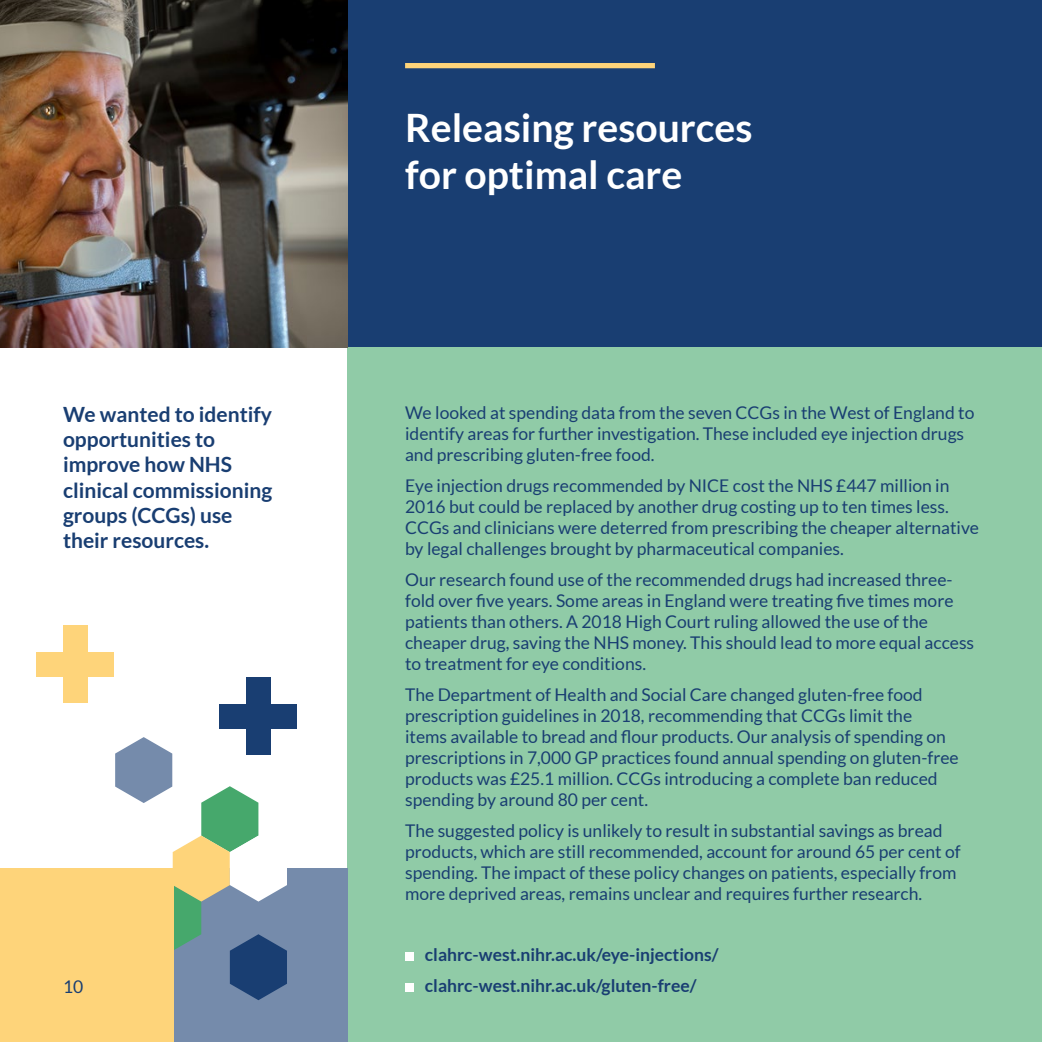
<style>
.page{position:relative;width:1042px;height:1042px;background:#fff}
.page>*{position:absolute;margin:0;border:0;box-sizing:border-box;transform-origin:0 0}
.t1{font:700 39.2px/46.9px "Lato";color:#fff}
.t2{font:700 21px/25.2px "Lato";color:#193e72}
.t3{font:17.5px/21px "Lato";color:#193e72}
.t4{font:700 17.5px "Lato";color:#193e72}
</style>
<div class="page">
<div style="left:347px;top:0;width:695px;height:347px;background:#193e72"></div>
<div style="left:347px;top:347px;width:695px;height:695px;background:#90cba7"></div>
<img style="left:0;top:0;width:347px;height:347px">
<div style="left:405px;top:63px;width:250px;height:5px;background:#fed47a"></div>
<div style="left:405px;top:952px;width:8px;height:9px;background:#fff"></div>
<div style="left:405px;top:983px;width:8px;height:8px;background:#fff"></div>
<div style="left:0;top:868px;width:347px;height:174px;background:#758bab"></div>
<div style="left:0;top:868px;width:174px;height:174px;background:#fed47a"></div>
<svg style="left:115px;top:737px;width:172px;height:263px"></svg>
<div style="left:63px;top:625px;width:24px;height:78px;background:#fed47a"></div>
<div style="left:36px;top:653px;width:78px;height:24px;background:#fed47a"></div>
<div style="left:246px;top:677px;width:24px;height:78px;background:#193e72"></div>
<div style="left:219px;top:704px;width:78px;height:24px;background:#193e72"></div>
<h1 class="t1" style="left:405px;top:104px;width:349px">Releasing resources for optimal care</h1>
<p class="t2" style="left:63px;top:401px;width:211px">We wanted to identify opportunities to improve how NHS clinical commissioning groups (CCGs) use their resources.</p>
<p class="t3" style="left:405px;top:402px;width:571px">We looked at spending data from the seven CCGs in the West of England to identify areas for further investigation. These included eye injection drugs and prescribing gluten-free food.</p>
<p class="t3" style="left:405px;top:475px;width:575px">Eye injection drugs recommended by NICE cost the NHS £447 million in 2016 but could be replaced by another drug costing up to ten times less.<br>CCGs and clinicians were deterred from prescribing the cheaper alternative by legal challenges brought by pharmaceutical companies.</p>
<p class="t3" style="left:405px;top:569px;width:570px">Our research found use of the recommended drugs had increased three&shy;fold over five years. Some areas in England were treating five times more patients than others. A 2018 High Court ruling allowed the use of the cheaper drug, saving the NHS money. This should lead to more equal access to treatment for eye conditions.</p>
<p class="t3" style="left:405px;top:684px;width:555px">The Department of Health and Social Care changed gluten-free food prescription guidelines in 2018, recommending that CCGs limit the<br>items available to bread and flour products. Our analysis of spending on prescriptions in 7,000 GP practices found annual spending on gluten-free products was £25.1 million. CCGs introducing a complete ban reduced spending by around 80 per cent.</p>
<p class="t3" style="left:405px;top:820px;width:557px">The suggested policy is unlikely to result in substantial savings as bread products, which are still recommended, account for around 65 per cent of spending. The impact of these policy changes on patients, especially from more deprived areas, remains unclear and requires further research.</p>
<p class="t4" style="left:425px;top:944px;width:295px">clahrc-west.nihr.ac.uk/eye-injections/</p>
<p class="t3" style="left:63px;top:976px;width:22px">10</p>
<p class="t4" style="left:425px;top:975px;width:273px">clahrc-west.nihr.ac.uk/gluten-free/</p>
</div>
